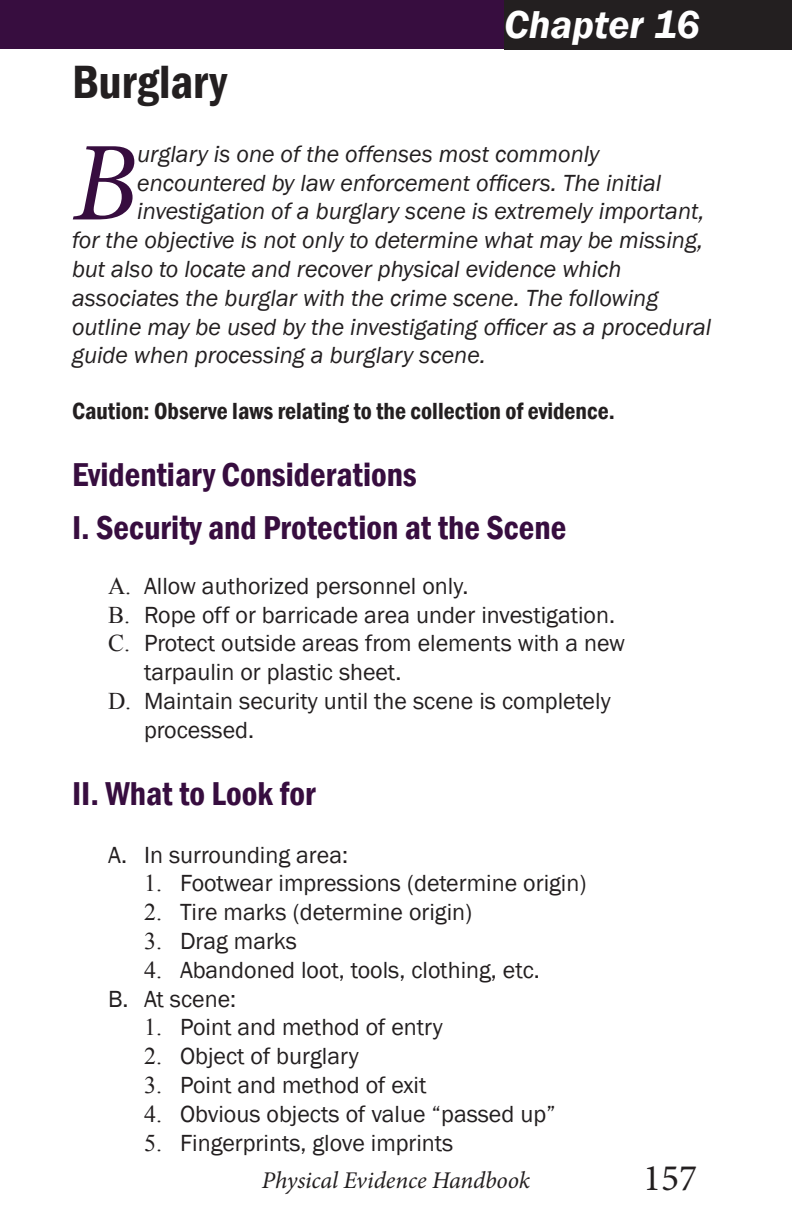
<style>
.page{position:relative;width:792px;height:1224px;background:#fff}
.page>*{position:absolute;margin:0;border:0;box-sizing:border-box;transform-origin:0 0}
.t1{font:italic 112.8px "Minion Pro";color:#370d3f}
.Heading_1{font:600 condensed 48px "Franklin Gothic";color:#231f20}
.t2{font:italic 600 40px "Franklin Gothic";color:#fff}
.t3{font:37.6px "Minion Pro";color:#231f20}
.t4{font:600 condensed 34px "Franklin Gothic";color:#370d3f}
.t5{font:24px/28.8px "Franklin Gothic";color:#231f20}
.t6{font:italic 24px "Franklin Gothic";color:#231f20}
.t7{font:600 condensed 24px "Franklin Gothic";color:#231f20}
.t8{font:italic 24px "Minion Pro";letter-spacing:-.005em;color:#231f20}
.s1{font-family:"Times New Roman"}
</style>
<div class="page">
<div style="left:0;top:0;width:792px;height:48px;background:#370d3f"></div>
<div style="left:504px;top:0;width:288px;height:50px;background:#231f20"></div>
<p class="t2" style="left:504px;top:-1px;width:197px">Chapter 16</p>
<p class="Heading_1" style="left:72px;top:50px;width:157px">Burglary</p>
<p class="t1" style="left:72px;top:106px;width:67px">B</p>
<p class="t6" style="left:137px;top:139px;width:464px">urglary is one of the offenses most commonly</p>
<p class="t6" style="left:137px;top:168px;width:526px">encountered by law enforcement officers. The initial</p>
<p class="t6" style="left:137px;top:196px;width:569px">investigation of a burglary scene is extremely important,</p>
<p class="t6" style="left:72px;top:225px;width:633px">for the objective is not only to determine what may be missing,</p>
<p class="t6" style="left:72px;top:254px;width:551px">but also to locate and recover physical evidence which</p>
<p class="t6" style="left:72px;top:283px;width:588px">associates the burglar with the crime scene. The following</p>
<p class="t6" style="left:72px;top:312px;width:641px">outline may be used by the investigating officer as a procedural</p>
<p class="t6" style="left:72px;top:340px;width:415px">guide when processing a burglary scene.</p>
<p class="t7" style="left:72px;top:395px;width:544px">Caution: Observe laws relating to the collection of evidence.</p>
<p class="t4" style="left:72px;top:452px;width:346px">Evidentiary Considerations</p>
<p class="t4" style="left:72px;top:505px;width:496px">I. Security and Protection at the Scene</p>
<p class="t5" style="left:108px;top:572px;width:362px"><span class="s1">A.</span> Allow authorized personnel only.</p>
<p class="t5" style="left:108px;top:601px;width:509px"><span class="s1">B.</span> Rope off or barricade area under investigation.</p>
<p class="t5" style="left:144px;top:630px;width:483px;text-indent:-36px"><span class="s1">C.</span> Protect outside areas from elements with a new tarpaulin or plastic sheet.</p>
<p class="t5" style="left:144px;top:687px;width:468px;text-indent:-36px"><span class="s1">D.</span> Maintain security until the scene is completely processed.</p>
<p class="t4" style="left:72px;top:771px;width:245px">II. What to Look for</p>
<p class="t5" style="left:108px;top:841px;width:242px">A. In surrounding area:</p>
<p class="t5" style="left:144px;top:870px;width:444px"><span class="s1">1.</span> Footwear impressions (determine origin)</p>
<p class="t5" style="left:144px;top:898px;width:330px"><span class="s1">2.</span> Tire marks (determine origin)</p>
<p class="t5" style="left:144px;top:927px;width:155px"><span class="s1">3.</span> Drag marks</p>
<p class="t5" style="left:144px;top:956px;width:397px"><span class="s1">4.</span> Abandoned loot, tools, clothing, etc.</p>
<p class="t5" style="left:108px;top:985px;width:130px">B. At scene:</p>
<p class="t5" style="left:144px;top:1014px;width:300px"><span class="s1">1.</span> Point and method of entry</p>
<p class="t5" style="left:144px;top:1042px;width:216px"><span class="s1">2.</span> Object of burglary</p>
<p class="t5" style="left:144px;top:1071px;width:284px"><span class="s1">3.</span> Point and method of exit</p>
<p class="t5" style="left:144px;top:1100px;width:413px"><span class="s1">4.</span> Obvious objects of value “passed up”</p>
<p class="t5" style="left:144px;top:1129px;width:311px"><span class="s1">5.</span> Fingerprints, glove imprints</p>
<p class="t8" style="left:262px;top:1164px;width:270px">Physical Evidence Handbook</p>
<p class="t3" style="left:643px;top:1153px;width:56px">157</p>
</div>
